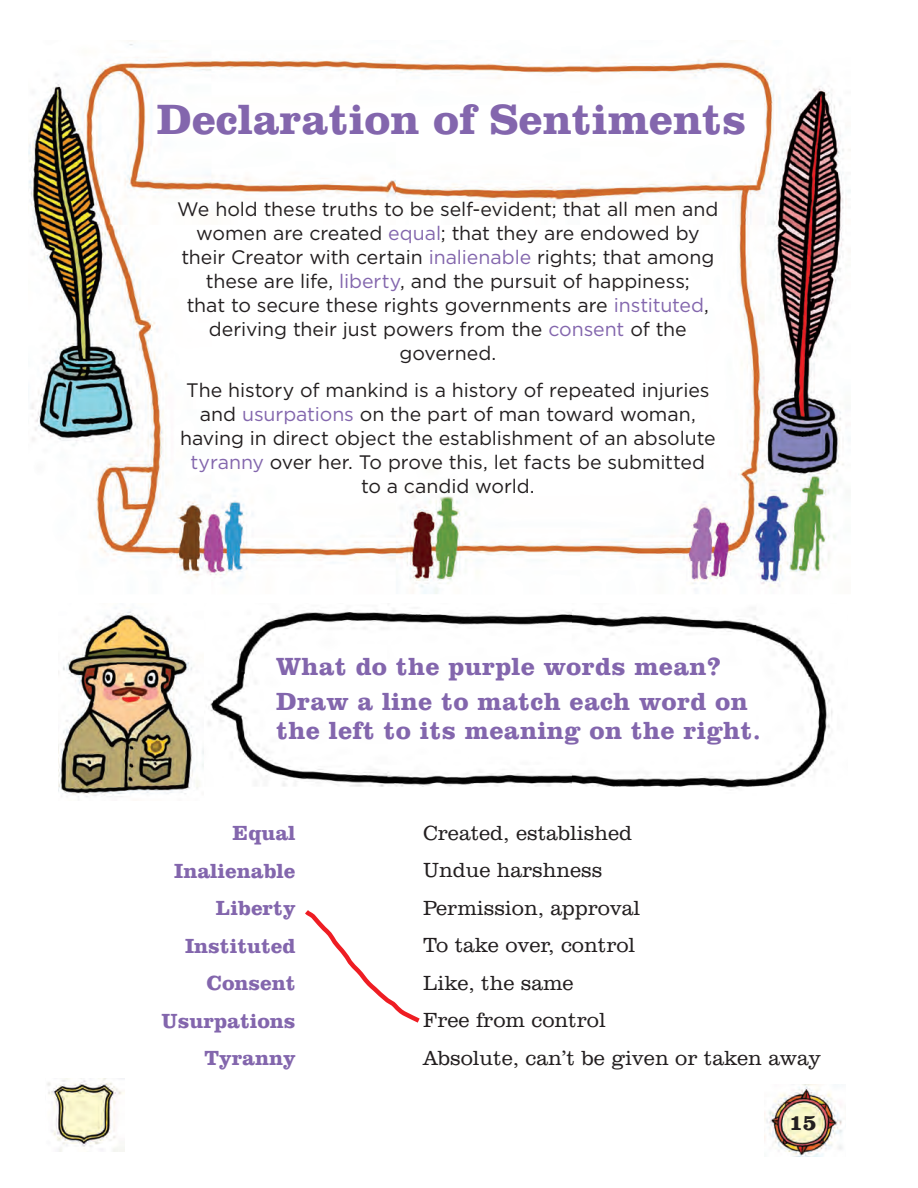
<style>
.page{position:relative;width:918px;height:1188px;background:#fff}
.page>*{position:absolute;margin:0;border:0;box-sizing:border-box;transform-origin:0 0}
.t1{font:700 43.5px "Clarendon BT";color:#8366ad}
.Sub_Head{font:700 25.5px/28.5px "Clarendon BT";letter-spacing:.015em;color:#8366ad}
.t2{font:700 22.5px "Clarendon BT";color:#231f20}
.t3{font:300 21px "Clarendon BT";color:#231f20}
.t4{font:700 21px "Clarendon BT";color:#8366ad}
.main_copy{font:19.5px/24px "Gotham";letter-spacing:-.005em;color:#231f20;text-align:center}
.s1{color:#8366ad}
</style>
<div class="page">
<img style="left:765px;top:1084px;width:78px;height:73px">
<img style="left:47px;top:1079px;width:77px;height:72px">
<img style="left:59px;top:610px;width:145px;height:187px">
<img style="left:208px;top:610px;width:625px;height:179px">
<img style="left:29px;top:40px;width:822px;height:554px">
<svg style="left:305px;top:910px;width:115px;height:113px"></svg>
<p class="t1" style="left:157px;top:92px;width:591px">Declaration of Sentiments</p>
<p class="main_copy" style="left:177px;top:196px;width:543px">We hold these truths to be self-evident; that all men and women are created <span class="s1">equal</span>; that they are endowed by their Creator with certain <span class="s1">inalienable</span> rights; that among these are life, <span class="s1">liberty</span>, and the pursuit of happiness;<br>that to secure these rights governments are <span class="s1">instituted</span>, deriving their just powers from the <span class="s1">consent</span> of the governed.</p>
<p class="main_copy" style="left:180px;top:378px;width:537px">The history of mankind is a history of repeated injuries and <span class="s1">usurpations</span> on the part of man toward woman, having in direct object the establishment of an absolute <span class="s1">tyranny</span> over her. To prove this, let facts be submitted to a candid world.</p>
<p class="Sub_Head" style="left:276px;top:651px;width:447px">What do the purple words mean?</p>
<p class="Sub_Head" style="left:276px;top:687px;width:486px">Draw a line to match each word on the left to its meaning on the right.</p>
<p class="t4" style="left:233px;top:820px;width:64px">Equal</p>
<p class="t4" style="left:174px;top:858px;width:123px">Inalienable</p>
<p class="t4" style="left:216px;top:895px;width:81px">Liberty</p>
<p class="t4" style="left:185px;top:933px;width:112px">Instituted</p>
<p class="t4" style="left:207px;top:970px;width:91px">Consent</p>
<p class="t4" style="left:162px;top:1008px;width:135px">Usurpations</p>
<p class="t4" style="left:205px;top:1045px;width:92px">Tyranny</p>
<p class="t3" style="left:423px;top:820px;width:211px">Created, established</p>
<p class="t3" style="left:423px;top:857px;width:181px">Undue harshness</p>
<p class="t3" style="left:423px;top:895px;width:219px">Permission, approval</p>
<p class="t3" style="left:423px;top:932px;width:214px">To take over, control</p>
<p class="t3" style="left:423px;top:970px;width:152px">Like, the same</p>
<p class="t3" style="left:423px;top:1007px;width:184px">Free from control</p>
<p class="t3" style="left:423px;top:1045px;width:399px">Absolute, can’t be given or taken away</p>
<p class="t2" style="left:789px;top:1108px;width:29px">15</p>
</div>
